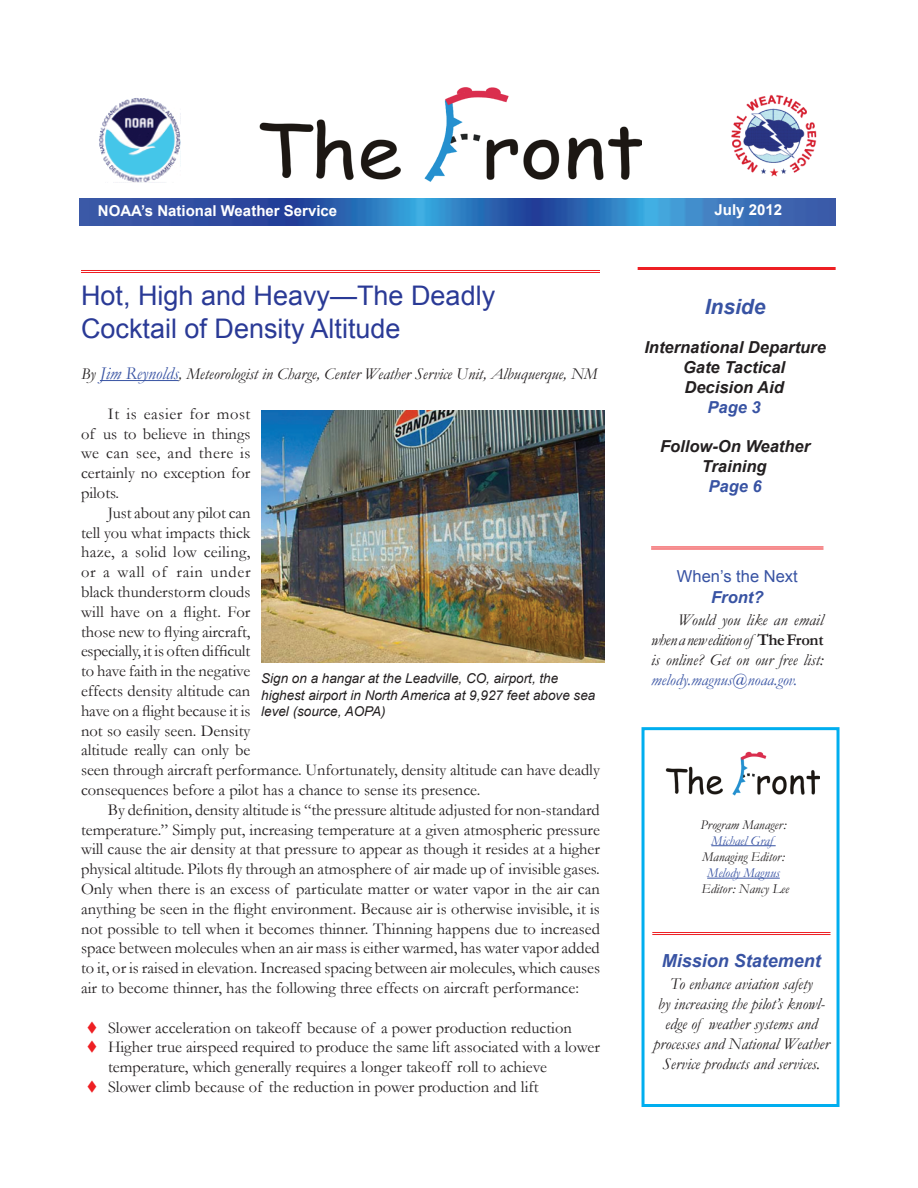
<style>
.page{position:relative;width:918px;height:1188px;background:#fff}
.page>*{position:absolute;margin:0;border:0;box-sizing:border-box;transform-origin:0 0}
.t1{font:27px/32.4px "Arial";color:#2a3a96}
.t2{font:italic 700 21px "Arial";color:#3853a3}
.t3{font:italic 700 18px "Arial";color:#3853a3}
.t4{font:16.5px/19.8px "Garamond";color:#231f20;text-align:justify}
.t5{font:italic 16.5px/19.8px "Garamond";color:#231f20;text-align:center}
.t6{font:italic 700 16.5px/19.8px "Arial";color:#231f20;text-align:center}
.t7{font:italic 16.5px "Garamond";color:#3853a3}
.t8{font:italic 700 16.5px "Arial";color:#3853a3}
.t9{font:16.5px "Arial";color:#3853a3}
.t10{font:700 15px "Arial";color:#fff}
.t11{font:italic 13.5px/16.2px "Arial";color:#231f20}
.t12{font:italic 13.5px "Garamond";color:#231f20}
.t13{font:italic 13.5px "Garamond";color:#3853a3}
.s1{font-size:18px;color:#3853a3}
.s2{font-weight:700;font-style:normal}
</style>
<div class="page">
<img style="left:259px;top:87px;width:383px;height:95px">
<img style="left:80px;top:198px;width:756px;height:27px">
<img style="left:731px;top:94px;width:86px;height:83px">
<img style="left:99px;top:98px;width:82px;height:84px">
<div style="left:642px;top:727px;width:198px;height:380px;background:#fff;border:3px solid #00aeef"></div>
<hr style="left:652px;top:932px;width:179px;height:1px;background:#ee1f23">
<hr style="left:652px;top:934px;width:179px;height:1px;background:#ee1f23">
<img style="left:665px;top:751px;width:154px;height:45px">
<hr style="left:711px;top:845px;width:65px;height:1px;background:#3853a3">
<hr style="left:707px;top:878px;width:73px;height:1px;background:#3853a3">
<hr style="left:651px;top:546px;width:173px;height:1px;background:#ee1f23">
<hr style="left:651px;top:548px;width:173px;height:1px;background:#ee1f23">
<hr style="left:638px;top:267px;width:198px;height:3px;background:#ee1f23">
<hr style="left:81px;top:270px;width:519px;height:1px;background:#ee1f23">
<hr style="left:81px;top:272px;width:519px;height:1px;background:#ee1f23">
<hr style="left:100px;top:380px;width:79px;height:1px;background:#3853a3">
<img style="left:261px;top:410px;width:344px;height:253px">
<p class="t10" style="left:98px;top:201px;width:241px">NOAA’s National Weather Service</p>
<p class="t10" style="left:715px;top:200px;width:69px">July 2012</p>
<h1 class="t1" style="left:81px;top:280px;width:416px">Hot, High and Heavy—The Deadly<br>Cocktail of Density Altitude</h1>
<p class="t5" style="left:81px;top:364px;width:518px">By <span class="s1">Jim Reynolds</span>, Meteorologist in Charge, Center Weather Service Unit, Albuquerque, NM</p>
<p class="t4" style="left:81px;top:403px;width:171px;text-indent:27px">It is easier for most of us to believe in things we can see, and there is certainly no exception for pilots.</p>
<p class="t4" style="left:81px;top:502px;width:520px;text-align:left;text-indent:27px">Just about any pilot can<br>tell you what impacts thick<br>haze, a solid low ceiling,<br>or a wall of rain under<br>black thunderstorm clouds<br>will have on a flight. For<br>those new to flying aircraft,<br>especially, it is often difficult<br>to have faith in the negative<br>effects density altitude can<br>have on a flight because it is<br>not so easily seen. Density<br>altitude really can only be<br>seen through aircraft performance. Unfortunately, density altitude can have deadly consequences before a pilot has a chance to sense its presence.</p>
<p class="t4" style="left:81px;top:799px;width:521px;text-indent:27px">By definition, density altitude is “the pressure altitude adjusted for non-standard temperature.” Simply put, increasing temperature at a given atmospheric pressure will cause the air density at that pressure to appear as though it resides at a higher physical altitude. Pilots fly through an atmosphere of air made up of invisible gases.<br>Only when there is an excess of particulate matter or water vapor in the air can anything be seen in the flight environment. Because air is otherwise invisible, it is not possible to tell when it becomes thinner. Thinning happens due to increased space between molecules when an air mass is either warmed, has water vapor added to it, or is raised in elevation. Increased spacing between air molecules, which causes air to become thinner, has the following three effects on aircraft performance:</p>
<p class="t4" style="left:108px;top:1017px;width:493px;text-align:left">Slower acceleration on takeoff because of a power production reduction Higher true airspeed required to produce the same lift associated with a lower temperature, which generally requires a longer takeoff roll to achieve<br>Slower climb because of the reduction in power production and lift</p>
<p class="t11" style="left:261px;top:671px;width:336px">Sign on a hangar at the Leadville, CO, airport, the highest airport in North America at 9,927 feet above sea level (source, AOPA)</p>
<p class="t2" style="left:705px;top:292px;width:62px">Inside</p>
<p class="t6" style="left:644px;top:338px;width:183px">International Departure<br>Gate Tactical<br>Decision Aid</p>
<p class="t8" style="left:708px;top:396px;width:55px">Page 3</p>
<p class="t6" style="left:660px;top:437px;width:152px">Follow-On Weather<br>Training</p>
<p class="t8" style="left:709px;top:475px;width:55px">Page 6</p>
<p class="t9" style="left:677px;top:565px;width:122px">When’s the Next</p>
<p class="t8" style="left:711px;top:587px;width:54px">Front?</p>
<p class="t5" style="left:651px;top:610px;width:174px;text-align:justify;text-indent:27px">Would you like an email when a new edition of <span class="s2">The Front </span>is online? Get on our free list:</p>
<p class="t7" style="left:651px;top:668px;width:147px">melody.magnus@noaa.gov.</p>
<p class="t12" style="left:700px;top:815px;width:88px">Program Manager:</p>
<p class="t13" style="left:711px;top:831px;width:63px">Michael Graf</p>
<p class="t12" style="left:702px;top:848px;width:84px">Managing Editor:</p>
<p class="t13" style="left:707px;top:864px;width:74px">Melody Magnus</p>
<p class="t12" style="left:701px;top:880px;width:89px">Editor: Nancy Lee</p>
<p class="t3" style="left:662px;top:949px;width:161px">Mission Statement</p>
<p class="t5" style="left:653px;top:974px;width:178px">To enhance aviation safety<br>by increasing the pilot’s knowl&shy;edge of weather systems and processes and National Weather<br>Service products and services.</p>
</div>
